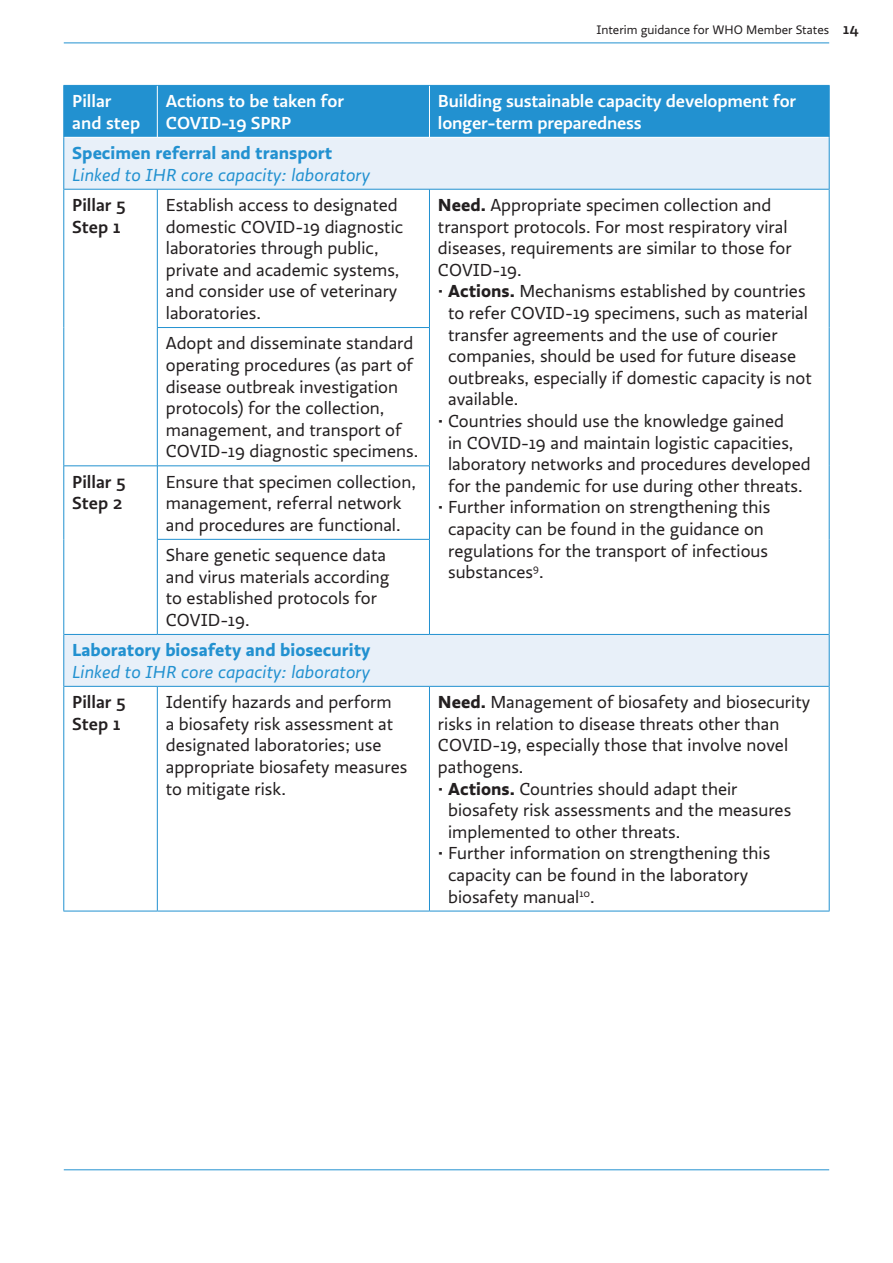
<style>
.page{position:relative;width:893px;height:1263px;background:#fff}
.page>*{position:absolute;margin:0;border:0;box-sizing:border-box;transform-origin:0 0}
.t1{font:18px/21.6px "Ratio";color:#231f20}
.t2{font:500 18px/21.6px "Ratio";letter-spacing:-.01em;color:#fff}
.t3{font:italic 18px "Ratio";color:#2291d0}
.t4{font:700 18px "Ratio";color:#2291d0}
.t5{font:500 18px/21.6px "Ratio";color:#231f20}
.t6{font:12.75px "Ratio";color:#231f20}
.s1{font-weight:500;font-size:15px}
.s2{font-weight:700}
</style>
<div class="page">
<hr style="left:64px;top:1169px;width:765px;height:1px;background:#2291d0">
<hr style="left:64px;top:43px;width:765px;height:1px;background:#2291d0">
<div style="left:64px;top:86px;width:765px;height:51px;background:#2291d0"></div>
<svg style="left:64px;top:138px;width:765px;height:548px"></svg>
<hr style="left:157px;top:86px;width:1px;height:51px;background:#fff">
<hr style="left:429px;top:86px;width:1px;height:51px;background:#fff">
<hr style="left:64px;top:189px;width:93px;height:1px;background:#2291d0">
<hr style="left:64px;top:466px;width:93px;height:1px;background:#2291d0">
<hr style="left:64px;top:686px;width:93px;height:1px;background:#2291d0">
<hr style="left:157px;top:189px;width:272px;height:1px;background:#2291d0">
<hr style="left:157px;top:189px;width:1px;height:138px;background:#2291d0">
<hr style="left:429px;top:189px;width:400px;height:1px;background:#2291d0">
<hr style="left:429px;top:189px;width:1px;height:138px;background:#2291d0">
<hr style="left:157px;top:328px;width:1px;height:138px;background:#2291d0">
<hr style="left:429px;top:328px;width:1px;height:138px;background:#2291d0">
<hr style="left:157px;top:466px;width:1px;height:73px;background:#2291d0">
<hr style="left:429px;top:466px;width:1px;height:73px;background:#2291d0">
<hr style="left:157px;top:686px;width:272px;height:1px;background:#2291d0">
<hr style="left:429px;top:686px;width:400px;height:1px;background:#2291d0">
<hr style="left:157px;top:327px;width:273px;height:1px;background:#2291d0">
<hr style="left:157px;top:466px;width:273px;height:1px;background:#2291d0">
<hr style="left:157px;top:539px;width:273px;height:1px;background:#2291d0">
<hr style="left:157px;top:539px;width:1px;height:95px;background:#2291d0">
<hr style="left:157px;top:686px;width:1px;height:225px;background:#2291d0">
<hr style="left:429px;top:539px;width:1px;height:95px;background:#2291d0">
<hr style="left:429px;top:686px;width:1px;height:225px;background:#2291d0">
<hr style="left:63px;top:85px;width:94px;height:1px;background:#2291d0">
<hr style="left:63px;top:86px;width:1px;height:51px;background:#2291d0">
<hr style="left:157px;top:85px;width:272px;height:1px;background:#2291d0">
<hr style="left:429px;top:85px;width:401px;height:1px;background:#2291d0">
<hr style="left:63px;top:137px;width:1px;height:52px;background:#2291d0">
<hr style="left:63px;top:634px;width:1px;height:52px;background:#2291d0">
<hr style="left:63px;top:189px;width:1px;height:138px;background:#2291d0">
<hr style="left:63px;top:327px;width:1px;height:139px;background:#2291d0">
<hr style="left:63px;top:466px;width:1px;height:73px;background:#2291d0">
<hr style="left:63px;top:539px;width:1px;height:95px;background:#2291d0">
<hr style="left:63px;top:686px;width:1px;height:225px;background:#2291d0">
<hr style="left:64px;top:634px;width:93px;height:1px;background:#2291d0">
<hr style="left:157px;top:634px;width:272px;height:1px;background:#2291d0">
<hr style="left:429px;top:634px;width:400px;height:1px;background:#2291d0">
<hr style="left:829px;top:189px;width:1px;height:138px;background:#2291d0">
<hr style="left:829px;top:327px;width:1px;height:139px;background:#2291d0">
<hr style="left:829px;top:466px;width:1px;height:73px;background:#2291d0">
<hr style="left:829px;top:539px;width:1px;height:95px;background:#2291d0">
<hr style="left:829px;top:686px;width:1px;height:225px;background:#2291d0">
<hr style="left:63px;top:911px;width:94px;height:1px;background:#2291d0">
<hr style="left:157px;top:911px;width:272px;height:1px;background:#2291d0">
<hr style="left:429px;top:911px;width:401px;height:1px;background:#2291d0">
<hr style="left:829px;top:634px;width:1px;height:52px;background:#2291d0">
<hr style="left:829px;top:137px;width:1px;height:52px;background:#2291d0">
<hr style="left:829px;top:86px;width:1px;height:51px;background:#2291d0">
<p class="t6" style="left:596px;top:22px;width:264px">Interim guidance for WHO Member States <span class="s1">14</span></p>
<p class="t2" style="left:72px;top:90px;width:69px">Pillar and step</p>
<p class="t2" style="left:166px;top:90px;width:180px">Actions to be taken for<br>COVID-19 SPRP</p>
<p class="t2" style="left:438px;top:90px;width:360px">Building sustainable capacity development for longer-term preparedness</p>
<p class="t4" style="left:72px;top:142px;width:262px">Specimen referral and transport</p>
<p class="t3" style="left:72px;top:164px;width:299px">Linked to IHR core capacity: laboratory</p>
<p class="t5" style="left:72px;top:194px;width:55px">Pillar 5<br>Step 1</p>
<p class="t1" style="left:166px;top:194px;width:239px">Establish access to designated domestic COVID-19 diagnostic laboratories through public, private and academic systems, and consider use of veterinary laboratories.</p>
<p class="t1" style="left:438px;top:194px;width:355px"><span class="s2">Need.</span> Appropriate specimen collection and transport protocols. For most respiratory viral diseases, requirements are similar to those for COVID-19.</p>
<p class="t1" style="left:448px;top:281px;width:365px;text-indent:-10px">• <span class="s2">Actions.</span> Mechanisms established by countries to refer COVID-19 specimens, such as material transfer agreements and the use of courier companies, should be used for future disease outbreaks, especially if domestic capacity is not available.</p>
<p class="t1" style="left:448px;top:410px;width:364px;text-indent:-10px">• Countries should use the knowledge gained<br>in COVID-19 and maintain logistic capacities, laboratory networks and procedures developed for the pandemic for use during other threats.</p>
<p class="t1" style="left:448px;top:497px;width:324px;text-indent:-10px">• Further information on strengthening this capacity can be found in the guidance on regulations for the transport of infectious substances<sup>9</sup>.</p>
<p class="t1" style="left:166px;top:333px;width:254px">Adopt and disseminate standard operating procedures (as part of disease outbreak investigation protocols) for the collection, management, and transport of<br>COVID-19 diagnostic specimens.</p>
<p class="t5" style="left:72px;top:471px;width:55px">Pillar 5<br>Step 2</p>
<p class="t1" style="left:166px;top:471px;width:252px">Ensure that specimen collection, management, referral network and procedures are functional.</p>
<p class="t1" style="left:166px;top:545px;width:225px">Share genetic sequence data and virus materials according to established protocols for<br>COVID-19.</p>
<p class="t4" style="left:72px;top:639px;width:300px">Laboratory biosafety and biosecurity</p>
<p class="t3" style="left:72px;top:661px;width:299px">Linked to IHR core capacity: laboratory</p>
<p class="t5" style="left:72px;top:691px;width:55px">Pillar 5<br>Step 1</p>
<p class="t1" style="left:166px;top:691px;width:243px">Identify hazards and perform<br>a biosafety risk assessment at designated laboratories; use appropriate biosafety measures to mitigate risk.</p>
<p class="t1" style="left:438px;top:691px;width:374px"><span class="s2">Need.</span> Management of biosafety and biosecurity risks in relation to disease threats other than COVID-19, especially those that involve novel pathogens.</p>
<p class="t1" style="left:448px;top:778px;width:345px;text-indent:-10px">• <span class="s2">Actions.</span> Countries should adapt their biosafety risk assessments and the measures implemented to other threats.</p>
<p class="t1" style="left:448px;top:843px;width:324px;text-indent:-10px">• Further information on strengthening this capacity can be found in the laboratory biosafety manual<sup>10</sup>.</p>
</div>
